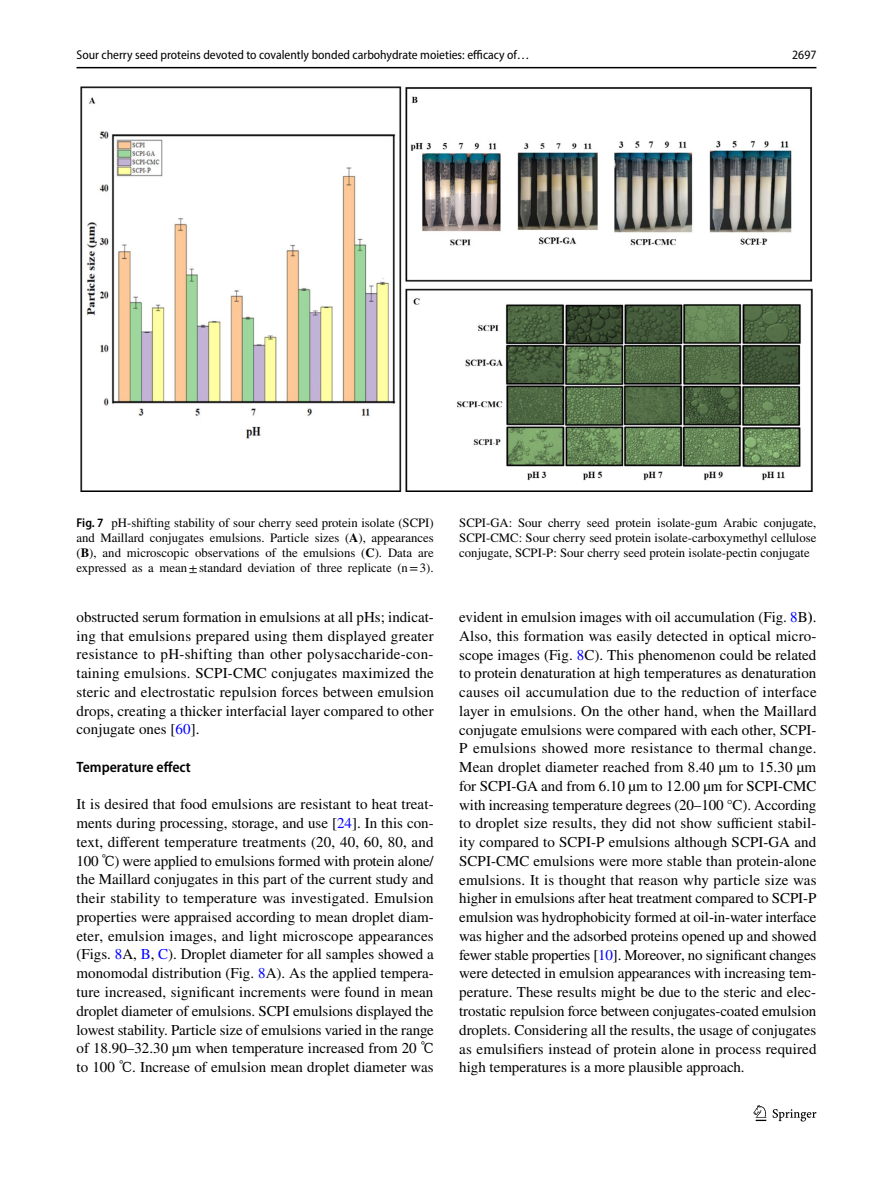
<style>
.page{position:relative;width:893px;height:1187px;background:#fff}
.page>*{position:absolute;margin:0;border:0;box-sizing:border-box;transform-origin:0 0}
.t1{font:15px/18.8px "STIX";color:#000;text-align:justify}
.t2{font:600 semi-condensed 15px "Myriad Pro";color:#000}
.t3{font:12.75px/15px "STIX";color:#000;text-align:justify}
.t4{font:12.75px "Myriad Pro Semi Cn 3";color:#000}
.t5{font:semi-condensed 12.75px "Myriad Pro";color:#000}
.s1{font-family:"Myriad Pro";font-weight:600;font-stretch:semi-condensed}
.s2{font-weight:700}
.s3{color:#00f}
.s4{font-family:"Code 2000"}
</style>
<div class="page">
<hr style="left:77px;top:67px;width:739px;height:1px;background:#000">
<svg style="left:753px;top:1105px;width:13px;height:15px"></svg>
<svg style="left:773px;top:1109px;width:43px;height:12px"></svg>
<img style="left:81px;top:87px;width:731px;height:405px">
<p class="t4" style="left:77px;top:48px;width:454px">Sour cherry seed proteins devoted to covalently bonded carbohydrate moieties: efficacy of…</p>
<p class="t5" style="left:792px;top:48px;width:26px">2697</p>
<p class="t3" style="left:77px;top:516px;width:359px"><span class="s1">Fig. 7</span> pH-shifting stability of sour cherry seed protein isolate (SCPI) and Maillard conjugates emulsions. Particle sizes (<span class="s2">A</span>), appearances (<span class="s2">B</span>), and microscopic observations of the emulsions (<span class="s2">C</span>). Data are expressed as a mean±standard deviation of three replicate (n=3).</p>
<p class="t3" style="left:459px;top:516px;width:359px">SCPI-GA: Sour cherry seed protein isolate-gum Arabic conjugate, SCPI-CMC: Sour cherry seed protein isolate-carboxymethyl cellulose conjugate, SCPI-P: Sour cherry seed protein isolate-pectin conjugate</p>
<p class="t1" style="left:77px;top:608px;width:359px">obstructed serum formation in emulsions at all pHs; indicat&shy;ing that emulsions prepared using them displayed greater resistance to pH-shifting than other polysaccharide-con&shy;taining emulsions. SCPI-CMC conjugates maximized the steric and electrostatic repulsion forces between emulsion drops, creating a thicker interfacial layer compared to other conjugate ones [<span class="s3">60</span>].</p>
<p class="t2" style="left:77px;top:758px;width:116px">Temperature effect</p>
<p class="t1" style="left:77px;top:796px;width:359px">It is desired that food emulsions are resistant to heat treat&shy;ments during processing, storage, and use [<span class="s3">24</span>]. In this con&shy;text, different temperature treatments (20, 40, 60, 80, and 100 <span class="s4">℃</span>) were applied to emulsions formed with protein alone/ the Maillard conjugates in this part of the current study and their stability to temperature was investigated. Emulsion properties were appraised according to mean droplet diam&shy;eter, emulsion images, and light microscope appearances (Figs. <span class="s3">8</span>A, <span class="s3">B</span>, <span class="s3">C</span>). Droplet diameter for all samples showed a monomodal distribution (Fig. <span class="s3">8</span>A). As the applied tempera&shy;ture increased, significant increments were found in mean droplet diameter of emulsions. SCPI emulsions displayed the lowest stability. Particle size of emulsions varied in the range of 18.90–32.30 µm when temperature increased from 20 <span class="s4">℃ </span>to 100 <span class="s4">℃</span>. Increase of emulsion mean droplet diameter was</p>
<p class="t1" style="left:459px;top:608px;width:359px">evident in emulsion images with oil accumulation (Fig. <span class="s3">8</span>B<span class="s2">)</span>.<br>Also, this formation was easily detected in optical micro&shy;scope images (Fig. <span class="s3">8</span>C). This phenomenon could be related to protein denaturation at high temperatures as denaturation causes oil accumulation due to the reduction of interface layer in emulsions. On the other hand, when the Maillard conjugate emulsions were compared with each other, SCPI-P emulsions showed more resistance to thermal change.<br>Mean droplet diameter reached from 8.40 µm to 15.30 µm for SCPI-GA and from 6.10 µm to 12.00 µm for SCPI-CMC with increasing temperature degrees (20–100 °C). According to droplet size results, they did not show sufficient stabil&shy;ity compared to SCPI-P emulsions although SCPI-GA and SCPI-CMC emulsions were more stable than protein-alone emulsions. It is thought that reason why particle size was higher in emulsions after heat treatment compared to SCPI-P emulsion was hydrophobicity formed at oil-in-water interface was higher and the adsorbed proteins opened up and showed fewer stable properties [<span class="s3">10</span>]. Moreover, no significant changes were detected in emulsion appearances with increasing tem&shy;perature. These results might be due to the steric and elec&shy;trostatic repulsion force between conjugates-coated emulsion droplets. Considering all the results, the usage of conjugates as emulsifiers instead of protein alone in process required high temperatures is a more plausible approach.</p>
</div>
